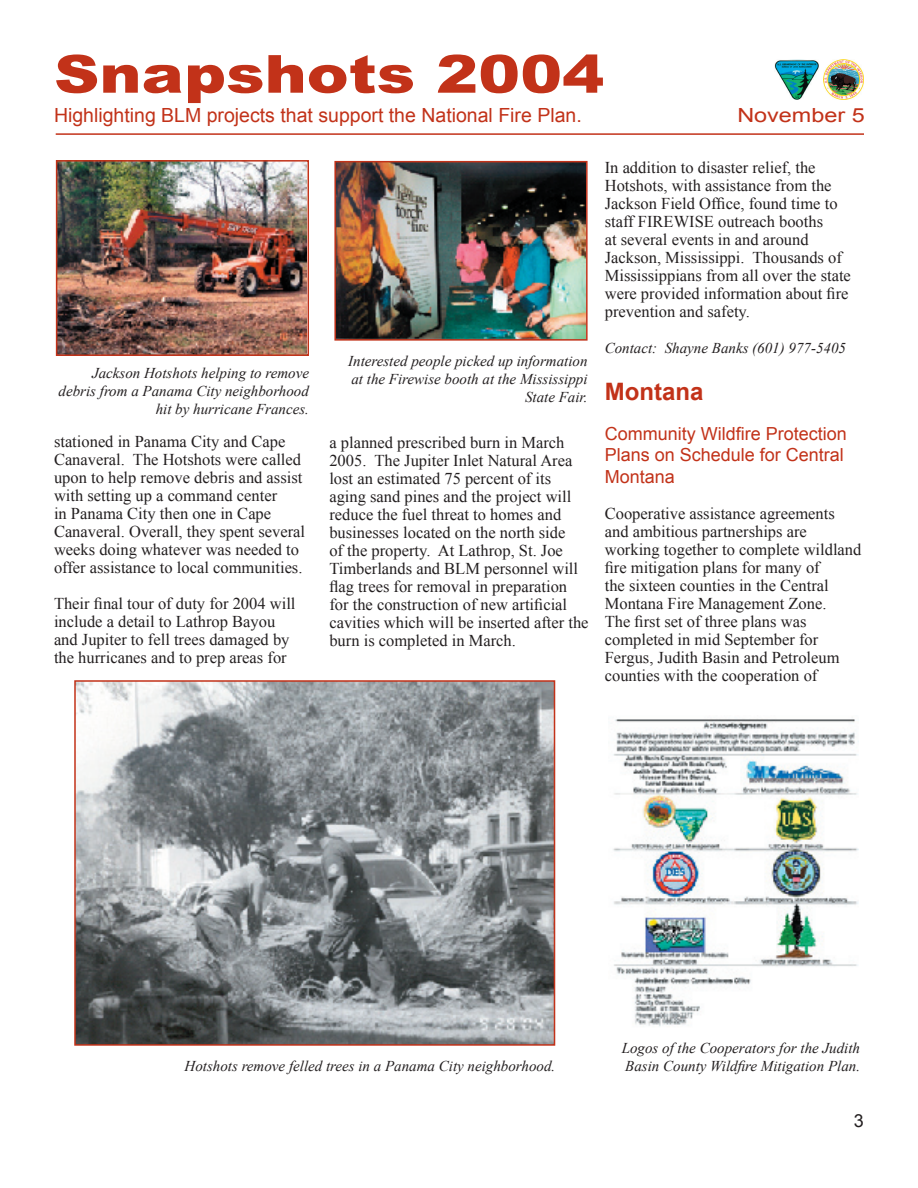
<style>
.page{position:relative;width:918px;height:1188px;background:#fff}
.page>*{position:absolute;margin:0;border:0;box-sizing:border-box;transform-origin:0 0}
.t1{font:900 52.5px "Arial";color:#c23219;scale:1.2 1}
.t2{font:700 24px "Arial";color:#c23219}
.t3{font:19.5px "Arial";color:#c23219}
.t4{font:19.5px "Arial";color:#c23219;scale:1.2 1}
.t5{font:18px/21.6px "Arial";color:#c23219}
.t6{font:18px "Arial";color:#231f20}
.t7{font:16.5px/18px "Times New Roman";color:#231f20}
.t8{font:italic 15px/18px "Times New Roman";color:#231f20;text-align:right}
</style>
<div class="page">
<hr style="left:56px;top:133px;width:808px;height:2px;background:#c23219">
<img style="left:823px;top:59px;width:41px;height:41px">
<img style="left:775px;top:59px;width:43px;height:40px">
<img style="left:59px;top:163px;width:247px;height:190px">
<div style="left:56px;top:160px;width:253px;height:196px;border:2px solid #c23219"></div>
<img style="left:77px;top:683px;width:475px;height:360px">
<div style="left:74px;top:680px;width:481px;height:366px;border:2px solid #c23219"></div>
<img style="left:337px;top:164px;width:248px;height:174px">
<div style="left:334px;top:161px;width:254px;height:180px;border:2px solid #c23219"></div>
<img style="left:613px;top:719px;width:246px;height:308px">
<h1 class="t1" style="left:54px;top:36px;width:460px">Snapshots 2004</h1>
<p class="t3" style="left:54px;top:103px;width:529px">Highlighting BLM projects that support the National Fire Plan.</p>
<p class="t4" style="left:737px;top:102px;width:108px">November 5</p>
<p class="t8" style="left:59px;top:364px;width:252px">Jackson Hotshots helping to remove debris from a Panama City neighborhood hit by hurricane Frances.</p>
<p class="t7" style="left:54px;top:432px;width:253px">stationed in Panama City and Cape Canaveral. The Hotshots were called upon to help remove debris and assist with setting up a command center<br>in Panama City then one in Cape Canaveral. Overall, they spent several weeks doing whatever was needed to offer assistance to local communities.</p>
<p class="t7" style="left:54px;top:594px;width:243px">Their final tour of duty for 2004 will include a detail to Lathrop Bayou and Jupiter to fell trees damaged by the hurricanes and to prep areas for</p>
<p class="t8" style="left:348px;top:352px;width:241px">Interested people picked up information at the Firewise booth at the Mississippi<br>State Fair.</p>
<p class="t7" style="left:329px;top:433px;width:261px">a planned prescribed burn in March 2005. The Jupiter Inlet Natural Area lost an estimated 75 percent of its aging sand pines and the project will reduce the fuel threat to homes and businesses located on the north side<br>of the property. At Lathrop, St. Joe Timberlands and BLM personnel will flag trees for removal in preparation for the construction of new artificial cavities which will be inserted after the burn is completed in March.</p>
<p class="t7" style="left:605px;top:159px;width:248px">In addition to disaster relief, the Hotshots, with assistance from the Jackson Field Office, found time to staff FIREWISE outreach booths<br>at several events in and around Jackson, Mississippi. Thousands of Mississippians from all over the state were provided information about fire prevention and safety.</p>
<p class="t8" style="left:605px;top:339px;width:243px">Contact: Shayne Banks (601) 977-5405</p>
<h2 class="t2" style="left:605px;top:376px;width:100px">Montana</h2>
<p class="t5" style="left:605px;top:423px;width:244px">Community Wildfire Protection<br>Plans on Schedule for Central<br>Montana</p>
<p class="t7" style="left:605px;top:504px;width:258px">Cooperative assistance agreements and ambitious partnerships are working together to complete wildland fire mitigation plans for many of<br>the sixteen counties in the Central Montana Fire Management Zone.<br>The first set of three plans was completed in mid September for Fergus, Judith Basin and Petroleum counties with the cooperation of</p>
<p class="t8" style="left:185px;top:1057px;width:372px">Hotshots remove felled trees in a Panama City neighborhood.</p>
<p class="t8" style="left:622px;top:1039px;width:240px;text-align:left">Logos of the Cooperators for the Judith<br>Basin County Wildfire Mitigation Plan.</p>
<p class="t6" style="left:854px;top:1108px;width:12px">3</p>
</div>
